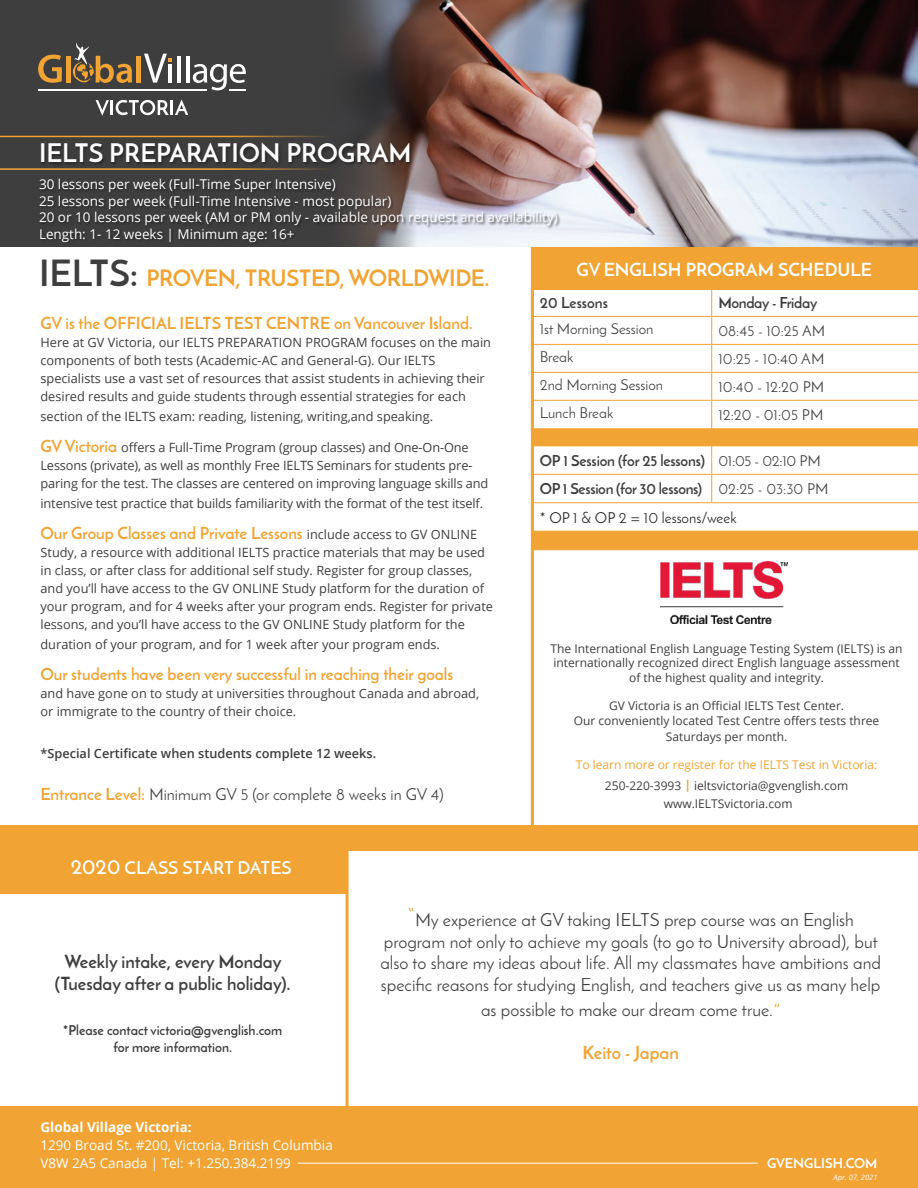
<style>
.page{position:relative;width:918px;height:1188px;background:#fff}
.page>*{position:absolute;margin:0;border:0;box-sizing:border-box;transform-origin:0 0}
.t1{font:700 25.5px "Josefin Sans";color:#fff}
.t2{font:700 22.5px "Josefin Sans";letter-spacing:-.02em;color:#f1a433}
.t3{font:18px "Josefin Sans";color:#3e3e3f}
.t4{font:700 18px "Josefin Sans";color:#3e3e3f}
.t5{font:700 18px "Josefin Sans";color:#fff}
.t6{font:600 18px "Josefin Sans";color:#fff}
.t7{font:700 18px "Josefin Sans";color:#f1a433}
.t8{font:700 16.5px "Josefin Sans";color:#f1a433}
.t9{font:16.5px "Josefin Sans";color:#3e3e3f}
.t10{font:15px "Josefin Sans";color:#3e3e3f}
.t11{font:700 15px "Josefin Sans";letter-spacing:-.02em;color:#3e3e3f}
.t12{font:15px "Josefin Sans";color:#231f20}
.t13{font:700 15px "Josefin Sans";color:#3e3e3f}
.t14{font:13.5px "Open Sans";color:#fff}
.t15{font:700 13.5px/16.5px "Josefin Sans";color:#3e3e3f;text-align:center}
.t16{font:700 13.5px "Open Sans";color:#fff}
.t17{font:700 13.5px "Josefin Sans";color:#fff}
.t18{font:12.75px/18px "Open Sans";color:#3e3e3f}
.t19{font:600 12.75px "Open Sans";color:#3e3e3f}
.t20{font:12px/14.4px "Open Sans";color:#3e3e3f;text-align:center}
.t21{font:12px/21px "Open Sans";color:#f1a433;text-align:center}
.t22{font:italic 7.5px "Open Sans";color:#fff}
.s1{font-size:36px;color:#3e3e3f}
.s2{font-family:"Josefin Sans";font-weight:700;font-size:16.5px;color:#f1a433}
.s3{font-family:"Open Sans";font-weight:400;font-size:12.75px;color:#3e3e3f}
.s4{font-weight:700;color:#f1a433}
.s5{font-size:21px}
.s6{color:#3e3e3f}
.s7{font-weight:700}
.s8{font-size:25.5px;color:#f1a433}
</style>
<div class="page">
<div style="left:533px;top:246px;width:385px;height:44px;background:#f1a433"></div>
<div style="left:0;top:0;width:918px;height:246px;background:#3e3e3f"></div>
<svg style="left:534px;top:290px;width:384px;height:259px"></svg>
<hr style="left:533px;top:316px;width:179px;height:1px;background:#f1a433">
<hr style="left:712px;top:316px;width:206px;height:1px;background:#f1a433">
<hr style="left:533px;top:344px;width:179px;height:1px;background:#f1a433">
<hr style="left:712px;top:344px;width:206px;height:1px;background:#f1a433">
<hr style="left:533px;top:372px;width:179px;height:1px;background:#f1a433">
<hr style="left:712px;top:372px;width:206px;height:1px;background:#f1a433">
<hr style="left:533px;top:400px;width:179px;height:1px;background:#f1a433">
<hr style="left:712px;top:400px;width:206px;height:1px;background:#f1a433">
<hr style="left:533px;top:549px;width:179px;height:1px;background:#f1a433">
<hr style="left:712px;top:549px;width:206px;height:1px;background:#f1a433">
<hr style="left:346px;top:838px;width:3px;height:268px;background:#f1a433">
<div style="left:0;top:825px;width:918px;height:26px;background:#f1a433"></div>
<div style="left:0;top:851px;width:347px;height:43px;background:#f1a433"></div>
<hr style="left:531px;top:246px;width:3px;height:579px;background:#f1a433">
<img style="left:236px;top:0;width:682px;height:246px">
<hr style="left:38px;top:89px;width:168px;height:2px;background:#fff">
<hr style="left:177px;top:56px;width:4px;height:27px;background:#fff">
<hr style="left:186px;top:56px;width:4px;height:27px;background:#fff">
<svg style="left:193px;top:64px;width:53px;height:27px"></svg>
<svg style="left:144px;top:54px;width:28px;height:29px"></svg>
<svg style="left:38px;top:55px;width:24px;height:28px"></svg>
<hr style="left:67px;top:56px;width:4px;height:26px;background:#f1a433">
<svg style="left:72px;top:42px;width:60px;height:41px"></svg>
<div style="left:136px;top:56px;width:5px;height:26px;background:#f1a433"></div>
<svg style="left:96px;top:99px;width:92px;height:17px"></svg>
<div style="left:0;top:137px;width:372px;height:29px;background:#3e3e3f"></div>
<div style="left:40px;top:143px;width:373px;height:25px;background:#231f20;opacity:.75"></div>
<div style="left:39px;top:179px;width:522px;height:67px;background:#231f20;opacity:.75"></div>
<hr style="left:0;top:168px;width:366px;height:2px;background:#f1a433">
<hr style="left:0;top:136px;width:366px;height:1px;background:#f1a433">
<img style="left:661px;top:561px;width:127px;height:62px">
<div style="left:0;top:1106px;width:918px;height:82px;background:#f1a433"></div>
<hr style="left:298px;top:1163px;width:460px;height:1px;background:#fff">
<p class="t1" style="left:39px;top:137px;width:374px">IELTS PREPARATION PROGRAM</p>
<p class="t14" style="left:39px;top:175px;width:298px">30 lessons per week (Full-Time Super Intensive)</p>
<p class="t14" style="left:39px;top:191px;width:354px">25 lessons per week (Full-Time Intensive - most popular)</p>
<p class="t14" style="left:39px;top:208px;width:520px">20 or 10 lessons per week (AM or PM only - available upon request and availability)</p>
<p class="t14" style="left:39px;top:224px;width:257px">Length: 1- 12 weeks | Minimum age: 16+</p>
<p class="t2" style="left:39px;top:264px;width:452px"><span class="s1">IELTS:</span> PROVEN, TRUSTED, WORLDWIDE.</p>
<p class="t5" style="left:577px;top:258px;width:297px">GV ENGLISH PROGRAM SCHEDULE</p>
<p class="t8" style="left:40px;top:313px;width:434px">GV is the OFFICIAL IELTS TEST CENTRE on Vancouver Island.</p>
<p class="t18" style="left:40px;top:333px;width:452px">Here at GV Victoria, our IELTS PREPARATION PROGRAM focuses on the main components of both tests (Academic-AC and General-G). Our IELTS specialists use a vast set of resources that assist students in achieving their desired results and guide students through essential strategies for each</p>
<p class="t18" style="left:40px;top:407px;width:394px">section of the IELTS exam: reading, listening, writing,and speaking.</p>
<p class="t18" style="left:40px;top:438px;width:449px"><span class="s2">GV Victoria</span> offers a Full-Time Program (group classes) and One-On-One<br>Lessons (private), as well as monthly Free IELTS Seminars for students pre&shy;paring for the test. The classes are centered on improving language skills and</p>
<p class="t18" style="left:40px;top:494px;width:444px">intensive test practice that builds familiarity with the format of the test itself.</p>
<p class="t8" style="left:40px;top:523px;width:438px">Our Group Classes and Private Lessons <span class="s3">include access to GV ONLINE</span></p>
<p class="t18" style="left:40px;top:543px;width:454px">Study, a resource with additional IELTS practice materials that may be used in class, or after class for additional self study. Register for group classes, and you’ll have access to the GV ONLINE Study platform for the duration of your program, and for 4 weeks after your program ends. Register for private lessons, and you’ll have access to the GV ONLINE Study platform for the</p>
<p class="t18" style="left:40px;top:635px;width:401px">duration of your program, and for 1 week after your program ends.</p>
<p class="t8" style="left:40px;top:664px;width:414px">Our students have been very successful in reaching their goals</p>
<p class="t18" style="left:40px;top:684px;width:440px">and have gone on to study at universities throughout Canada and abroad, or immigrate to the country of their choice.</p>
<p class="t19" style="left:40px;top:745px;width:337px">*Special Certificate when students complete 12 weeks.</p>
<p class="t9" style="left:40px;top:784px;width:405px"><span class="s4">Entrance Level:</span> Minimum GV 5 (or complete 8 weeks in GV 4)</p>
<p class="t6" style="left:71px;top:856px;width:222px"><span class="s5">2020</span> CLASS START DATES</p>
<p class="t13" style="left:540px;top:293px;width:70px">20 Lessons</p>
<p class="t11" style="left:718px;top:293px;width:100px">Monday - Friday</p>
<p class="t10" style="left:540px;top:319px;width:115px">1st Morning Session</p>
<p class="t10" style="left:718px;top:322px;width:108px">08:45 - 10:25 AM</p>
<p class="t10" style="left:540px;top:347px;width:35px">Break</p>
<p class="t10" style="left:718px;top:350px;width:108px">10:25 - 10:40 AM</p>
<p class="t10" style="left:540px;top:375px;width:125px">2nd Morning Session</p>
<p class="t10" style="left:718px;top:378px;width:107px">10:40 - 12:20 PM</p>
<p class="t10" style="left:540px;top:403px;width:75px">Lunch Break</p>
<p class="t10" style="left:718px;top:406px;width:107px">12:20 - 01:05 PM</p>
<p class="t11" style="left:540px;top:451px;width:167px">OP 1 Session (for 25 lessons)</p>
<p class="t10" style="left:718px;top:451px;width:104px">01:05 - 02:10 PM</p>
<p class="t11" style="left:540px;top:479px;width:164px">OP 1 Session (for 30 lessons)</p>
<p class="t10" style="left:718px;top:480px;width:112px">02:25 - 03:30 PM</p>
<p class="t12" style="left:540px;top:508px;width:198px">* OP 1 &amp; OP 2 = 10 lessons/week</p>
<p class="t20" style="left:551px;top:641px;width:354px">The International English Language Testing System (IELTS) is an internationally recognized direct English language assessment of the highest quality and integrity.</p>
<p class="t20" style="left:574px;top:698px;width:307px">GV Victoria is an Official IELTS Test Center.<br>Our conveniently located Test Centre offers tests three</p>
<p class="t20" style="left:666px;top:729px;width:123px">Saturdays per month.</p>
<p class="t21" style="left:576px;top:754px;width:303px">To learn more or register for the IELTS Test in Victoria:<br><span class="s6">250-220-3993</span> <span class="s7">|</span> <span class="s6">ieltsvictoria@gvenglish.com</span></p>
<p class="t20" style="left:664px;top:796px;width:130px">www.IELTSvictoria.com</p>
<p class="t4" style="left:64px;top:950px;width:219px">Weekly intake, every Monday</p>
<p class="t4" style="left:55px;top:972px;width:237px">(Tuesday after a public holiday).</p>
<p class="t15" style="left:63px;top:1022px;width:220px">*Please contact victoria@gvenglish.com for more information.</p>
<p class="t3" style="left:408px;top:909px;width:448px"><span class="s8">“</span>My experience at GV taking IELTS prep course was an English</p>
<p class="t3" style="left:384px;top:930px;width:496px">program not only to achieve my goals (to go to University abroad), but</p>
<p class="t3" style="left:380px;top:952px;width:502px">also to share my ideas about life. All my classmates have ambitions and</p>
<p class="t3" style="left:381px;top:974px;width:501px">specific reasons for studying English, and teachers give us as many help</p>
<p class="t3" style="left:481px;top:999px;width:301px">as possible to make our dream come true.<span class="s8">”</span></p>
<p class="t7" style="left:583px;top:1042px;width:98px">Keito - Japan</p>
<p class="t16" style="left:40px;top:1118px;width:153px">Global Village Victoria:</p>
<p class="t14" style="left:40px;top:1136px;width:294px">1290 Broad St. #200, Victoria, British Columbia</p>
<p class="t14" style="left:40px;top:1154px;width:252px">V8W 2A5 Canada | Tel: +1.250.384.2199</p>
<p class="t17" style="left:767px;top:1155px;width:112px">GVENGLISH.COM</p>
<p class="t22" style="left:834px;top:1172px;width:45px">Apr. 07, 2021</p>
</div>
